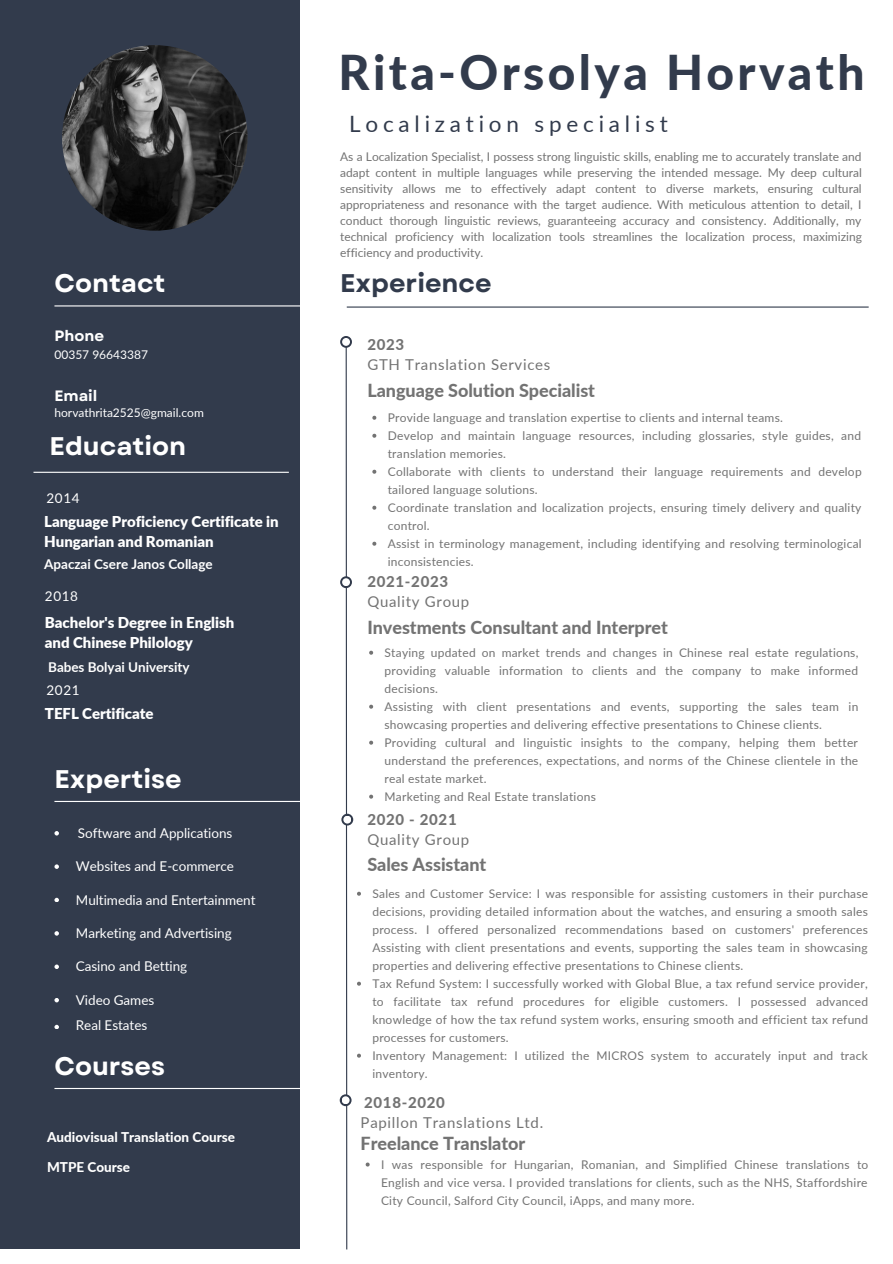
<style>
.page{position:relative;width:893px;height:1264px;background:#fff}
.page>*{position:absolute;margin:0;border:0;box-sizing:border-box;transform-origin:0 0}
.t1{font:800 48px "Lato";letter-spacing:.07em;color:#323b4c}
.t2{font:700 25.5px "Garet";color:#fff}
.t3{font:700 25.5px "Garet";color:#323b4c}
.t4{font:22.5px "Lato";letter-spacing:.215em;color:#323b4c}
.t5{font:800 18px "Lato";letter-spacing:-.005em;color:#737373}
.t6{font:900 15px/20.2px "Lato";letter-spacing:-.005em;color:#fff}
.t7{font:15px "Lato";letter-spacing:.045em;color:#737373}
.t8{font:800 15px "Lato";letter-spacing:.045em;color:#737373}
.t9{font:700 15px "Garet";color:#fff}
.t10{font:13.5px "Lato";letter-spacing:-.005em;color:#fff}
.t11{font:700 13.5px "Lato";color:#fff}
.t12{font:800 13.5px "Lato";color:#fff}
.t13{font:12px/18px "Lato";letter-spacing:.02em;color:#737373;text-align:justify}
.t14{font:12px "Lato";color:#fff}
</style>
<div class="page">
<div style="left:0;top:0;width:300px;height:1248px;background:#323b4c"></div>
<hr style="left:54px;top:305px;width:256px;height:1px;background:#fff">
<hr style="left:33px;top:472px;width:256px;height:1px;background:#fff">
<hr style="left:347px;top:306px;width:521px;height:1px;background:#323b4c">
<svg style="left:345px;top:348px;width:3px;height:902px"></svg>
<svg style="left:340px;top:336px;width:12px;height:12px"></svg>
<div style="left:342px;top:338px;width:8px;height:7px;background:#fff;border-radius:50%"></div>
<svg style="left:340px;top:576px;width:12px;height:12px"></svg>
<div style="left:342px;top:578px;width:8px;height:8px;background:#fff;border-radius:50%"></div>
<svg style="left:341px;top:813px;width:12px;height:12px"></svg>
<div style="left:343px;top:815px;width:8px;height:8px;background:#fff;border-radius:50%"></div>
<img style="left:62px;top:45px;width:185px;height:186px;border-radius:50%">
<svg style="left:54px;top:831px;width:5px;height:4px"></svg>
<svg style="left:54px;top:864px;width:5px;height:4px"></svg>
<svg style="left:54px;top:897px;width:5px;height:5px"></svg>
<svg style="left:54px;top:931px;width:5px;height:4px"></svg>
<svg style="left:54px;top:964px;width:5px;height:4px"></svg>
<svg style="left:54px;top:998px;width:5px;height:4px"></svg>
<hr style="left:54px;top:801px;width:256px;height:1px;background:#fff">
<hr style="left:54px;top:1087px;width:256px;height:2px;background:#fff">
<svg style="left:372px;top:416px;width:4px;height:4px"></svg>
<svg style="left:372px;top:434px;width:4px;height:4px"></svg>
<svg style="left:372px;top:470px;width:4px;height:4px"></svg>
<svg style="left:372px;top:505px;width:4px;height:4px"></svg>
<svg style="left:372px;top:541px;width:4px;height:4px"></svg>
<svg style="left:369px;top:650px;width:4px;height:4px"></svg>
<svg style="left:369px;top:704px;width:4px;height:4px"></svg>
<svg style="left:369px;top:740px;width:4px;height:4px"></svg>
<svg style="left:369px;top:794px;width:4px;height:4px"></svg>
<svg style="left:54px;top:1024px;width:5px;height:5px"></svg>
<svg style="left:357px;top:891px;width:4px;height:4px"></svg>
<svg style="left:357px;top:981px;width:4px;height:4px"></svg>
<svg style="left:357px;top:1053px;width:4px;height:4px"></svg>
<svg style="left:340px;top:1094px;width:11px;height:12px"></svg>
<div style="left:341px;top:1096px;width:8px;height:7px;background:#fff;border-radius:50%"></div>
<svg style="left:365px;top:1162px;width:4px;height:4px"></svg>
<p class="t2" style="left:54px;top:265px;width:112px">Contact</p>
<p class="t9" style="left:54px;top:325px;width:51px">Phone</p>
<p class="t14" style="left:54px;top:347px;width:95px">00357 96643387</p>
<p class="t9" style="left:54px;top:385px;width:44px">Email</p>
<p class="t14" style="left:54px;top:405px;width:151px">horvathrita2525@gmail.com</p>
<p class="t2" style="left:50px;top:428px;width:138px">Education</p>
<p class="t10" style="left:47px;top:489px;width:35px">2014</p>
<p class="t6" style="left:44px;top:511px;width:236px">Language Proficiency Certificate in<br>Hungarian and Romanian</p>
<p class="t11" style="left:44px;top:555px;width:170px">Apaczai Csere Janos Collage</p>
<p class="t10" style="left:45px;top:587px;width:35px">2018</p>
<p class="t6" style="left:45px;top:612px;width:191px">Bachelor's Degree in English and Chinese Philology</p>
<p class="t11" style="left:48px;top:658px;width:143px">Babes Bolyai University</p>
<p class="t10" style="left:47px;top:681px;width:35px">2021</p>
<p class="t6" style="left:45px;top:703px;width:110px">TEFL Certificate</p>
<p class="t2" style="left:54px;top:760px;width:129px">Expertise</p>
<p class="t10" style="left:78px;top:824px;width:156px">Software and Applications</p>
<p class="t10" style="left:76px;top:857px;width:159px">Websites and E-commerce</p>
<p class="t10" style="left:76px;top:891px;width:181px">Multimedia and Entertainment</p>
<p class="t10" style="left:76px;top:924px;width:157px">Marketing and Advertising</p>
<p class="t10" style="left:76px;top:957px;width:113px">Casino and Betting</p>
<p class="t10" style="left:76px;top:991px;width:80px">Video Games</p>
<p class="t10" style="left:76px;top:1016px;width:73px">Real Estates</p>
<p class="t2" style="left:54px;top:1047px;width:112px">Courses</p>
<p class="t12" style="left:47px;top:1128px;width:189px">Audiovisual Translation Course</p>
<p class="t12" style="left:47px;top:1158px;width:84px">MTPE Course</p>
<p class="t1" style="left:338px;top:42px;width:527px">Rita-Orsolya Horvath</p>
<p class="t4" style="left:349px;top:110px;width:320px">Localization specialist</p>
<p class="t13" style="left:340px;top:149px;width:523px;line-height:16px">As a Localization Specialist, I possess strong linguistic skills, enabling me to accurately translate and adapt content in multiple languages while preserving the intended message. My deep cultural sensitivity allows me to effectively adapt content to diverse markets, ensuring cultural appropriateness and resonance with the target audience. With meticulous attention to detail, I conduct thorough linguistic reviews, guaranteeing accuracy and consistency. Additionally, my technical proficiency with localization tools streamlines the localization process, maximizing efficiency and productivity.</p>
<p class="t3" style="left:340px;top:265px;width:153px">Experience</p>
<p class="t8" style="left:367px;top:335px;width:38px">2023</p>
<p class="t7" style="left:367px;top:355px;width:184px">GTH Translation Services</p>
<p class="t5" style="left:367px;top:379px;width:229px">Language Solution Specialist</p>
<p class="t13" style="left:388px;top:408px;width:396px">Provide language and translation expertise to clients and internal teams.</p>
<p class="t13" style="left:388px;top:426px;width:475px">Develop and maintain language resources, including glossaries, style guides, and translation memories.</p>
<p class="t13" style="left:388px;top:462px;width:475px">Collaborate with clients to understand their language requirements and develop tailored language solutions.</p>
<p class="t13" style="left:388px;top:498px;width:475px">Coordinate translation and localization projects, ensuring timely delivery and quality control.</p>
<p class="t13" style="left:388px;top:534px;width:475px">Assist in terminology management, including identifying and resolving terminological inconsistencies.</p>
<p class="t8" style="left:367px;top:572px;width:82px">2021-2023</p>
<p class="t7" style="left:367px;top:592px;width:103px">Quality Group</p>
<p class="t5" style="left:367px;top:616px;width:302px">Investments Consultant and Interpret</p>
<p class="t13" style="left:384px;top:643px;width:475px">Staying updated on market trends and changes in Chinese real estate regulations, providing valuable information to clients and the company to make informed decisions.</p>
<p class="t13" style="left:384px;top:697px;width:475px">Assisting with client presentations and events, supporting the sales team in showcasing properties and delivering effective presentations to Chinese clients.</p>
<p class="t13" style="left:384px;top:733px;width:475px">Providing cultural and linguistic insights to the company, helping them better understand the preferences, expectations, and norms of the Chinese clientele in the real estate market.</p>
<p class="t13" style="left:384px;top:787px;width:213px">Marketing and Real Estate translations</p>
<p class="t8" style="left:367px;top:809px;width:91px">2020 - 2021</p>
<p class="t7" style="left:367px;top:830px;width:103px">Quality Group</p>
<p class="t5" style="left:367px;top:853px;width:120px">Sales Assistant</p>
<p class="t13" style="left:372px;top:884px;width:497px">Sales and Customer Service: I was responsible for assisting customers in their purchase decisions, providing detailed information about the watches, and ensuring a smooth sales process. I offered personalized recommendations based on customers' preferences Assisting with client presentations and events, supporting the sales team in showcasing properties and delivering effective presentations to Chinese clients.</p>
<p class="t13" style="left:372px;top:974px;width:497px">Tax Refund System: I successfully worked with Global Blue, a tax refund service provider, to facilitate tax refund procedures for eligible customers. I possessed advanced knowledge of how the tax refund system works, ensuring smooth and efficient tax refund processes for customers.</p>
<p class="t13" style="left:372px;top:1046px;width:497px">Inventory Management: I utilized the MICROS system to accurately input and track inventory.</p>
<p class="t8" style="left:364px;top:1093px;width:82px">2018-2020</p>
<p class="t7" style="left:360px;top:1113px;width:184px">Papillon Translations Ltd.</p>
<p class="t5" style="left:360px;top:1132px;width:166px">Freelance Translator</p>
<p class="t13" style="left:381px;top:1154px;width:489px">I was responsible for Hungarian, Romanian, and Simplified Chinese translations to English and vice versa. I provided translations for clients, such as the NHS, Staffordshire City Council, Salford City Council, iApps, and many more.</p>
</div>
